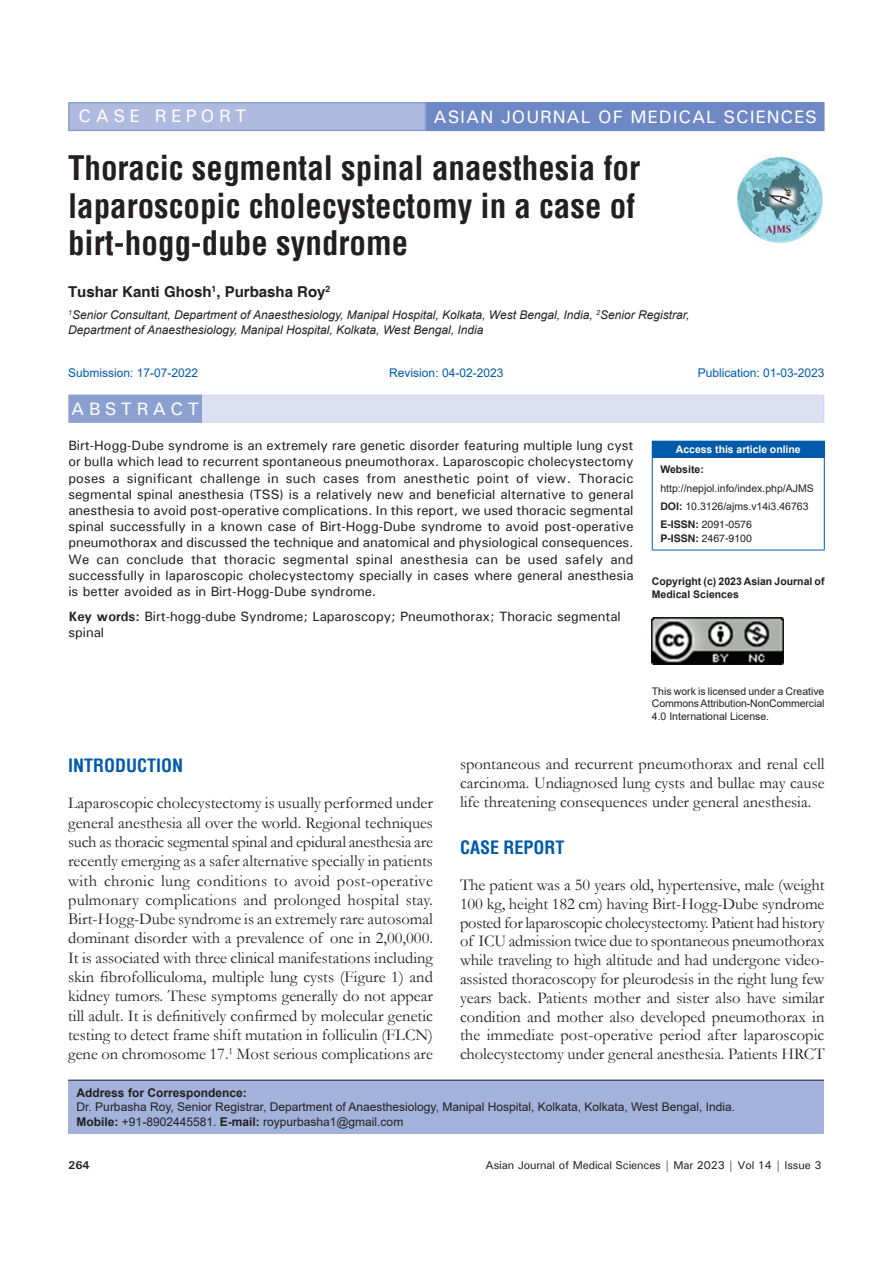
<style>
.page{position:relative;width:893px;height:1263px;background:#fff}
.page>*{position:absolute;margin:0;border:0;box-sizing:border-box;transform-origin:0 0}
.AT{font:700 condensed 33px/37.5px "Helvetica";color:#231f20}
.AH{font:500 18px "Univers";letter-spacing:.05em;color:#fff}
.TX{font:700 condensed 18px "Helvetica";color:#015aaa}
.AH-2{font:500 18px "Univers";letter-spacing:.25em;color:#fff}
.ABSH{font:500 18px "Univers";letter-spacing:.25em;color:#fff}
.TX-2{font:16.5px/19.4px "Garamond";color:#231f20;text-align:justify}
.AU{font:700 15px "Helvetica";color:#231f20}
.ABS{font:500 13.5px/16.2px "Univers";color:#231f20;text-align:justify}
.KWD{font:500 13.5px/16.2px "Univers";color:#231f20}
.ADD{font:12px/14.4px "Arial";color:#231f20}
.AFF{font:italic 12px/14.4px "Arial";color:#231f20}
.HIS{font:12px "Arial";color:#015aaa}
.t1{font:500 11.25px "Univers";letter-spacing:-.01em;color:#231f20}
.t2{font:700 11.25px "Univers";color:#231f20}
.License{font:10.5px/12.6px "Arial";letter-spacing:-.01em;color:#231f20;text-align:justify}
.License-2{font:700 10.5px/12.6px "Arial";color:#231f20}
.Web{font:10.5px/18.8px "Arial";color:#231f20}
.ISSN{font:10.5px/14.2px "Helvetica";color:#231f20}
.DOI{font:10.5px "Arial";color:#231f20}
.t3{font:700 10.5px "Arial";letter-spacing:-.005em;color:#fff}
.s1{font-weight:700}
</style>
<div class="page">
<div style="left:68px;top:1080px;width:756px;height:54px;background:#a3b2da"></div>
<hr style="left:68px;top:1080px;width:756px;height:1px;background:#231f20">
<img style="left:737px;top:157px;width:86px;height:86px">
<div style="left:69px;top:103px;width:356px;height:27px;background:#aebade"></div>
<div style="left:68px;top:102px;width:358px;height:29px;border:2px solid #8b9fd1"></div>
<div style="left:427px;top:103px;width:397px;height:27px;background:#6d88c5"></div>
<div style="left:426px;top:102px;width:398px;height:29px;border:2px solid #6d88c5"></div>
<div style="left:69px;top:395px;width:755px;height:28px;background:#dbe1f1"></div>
<div style="left:69px;top:395px;width:132px;height:27px;background:#8b9fd1"></div>
<div style="left:68px;top:395px;width:134px;height:28px;border:2px solid #8b9fd1"></div>
<div style="left:652px;top:441px;width:172px;height:16px;background:#015aaa"></div>
<svg style="left:824px;top:441px;width:1px;height:16px"></svg>
<hr style="left:652px;top:458px;width:1px;height:92px;background:#015aaa">
<hr style="left:652px;top:457px;width:173px;height:1px;background:#015aaa">
<hr style="left:824px;top:458px;width:1px;height:92px;background:#015aaa">
<hr style="left:652px;top:550px;width:173px;height:1px;background:#015aaa">
<img style="left:652px;top:618px;width:132px;height:46px">
<p class="AH-2" style="left:79px;top:105px;width:169px">CASE REPORT</p>
<p class="AH" style="left:434px;top:105px;width:385px">ASIAN JOURNAL OF MEDICAL SCIENCES</p>
<p class="AT" style="left:68px;top:149px;width:573px">Thoracic segmental spinal anaesthesia for laparoscopic cholecystectomy in a case of birt-hogg-dube syndrome</p>
<p class="AU" style="left:68px;top:282px;width:264px">Tushar Kanti Ghosh<sup>1</sup>, Purbasha Roy<sup>2</sup></p>
<p class="AFF" style="left:68px;top:308px;width:623px"><sup>1</sup>Senior Consultant, Department of Anaesthesiology, Manipal Hospital, Kolkata, West Bengal, India, <sup>2</sup>Senior Registrar,<br>Department of Anaesthesiology, Manipal Hospital, Kolkata, West Bengal, India</p>
<p class="HIS" style="left:68px;top:364px;width:132px">Submission: 17-07-2022</p>
<p class="HIS" style="left:389px;top:364px;width:116px">Revision: 04-02-2023</p>
<p class="HIS" style="left:698px;top:364px;width:128px">Publication: 01-03-2023</p>
<p class="ABSH" style="left:71px;top:397px;width:129px">ABSTRACT</p>
<p class="ABS" style="left:68px;top:437px;width:567px">Birt-Hogg-Dube syndrome is an extremely rare genetic disorder featuring multiple lung cyst or bulla which lead to recurrent spontaneous pneumothorax. Laparoscopic cholecystectomy poses a significant challenge in such cases from anesthetic point of view. Thoracic segmental spinal anesthesia (TSS) is a relatively new and beneficial alternative to general anesthesia to avoid post-operative complications. In this report, we used thoracic segmental spinal successfully in a known case of Birt-Hogg-Dube syndrome to avoid post-operative pneumothorax and discussed the technique and anatomical and physiological consequences.<br>We can conclude that thoracic segmental spinal anesthesia can be used safely and successfully in laparoscopic cholecystectomy specially in cases where general anesthesia is better avoided as in Birt-Hogg-Dube syndrome.</p>
<p class="KWD" style="left:68px;top:608px;width:554px"><span class="s1">Key words:</span> Birt-hogg-dube Syndrome; Laparoscopy; Pneumothorax; Thoracic segmental spinal</p>
<p class="t3" style="left:676px;top:442px;width:126px">Access this article online</p>
<p class="Web" style="left:660px;top:460px;width:155px"><span class="s1">Website: </span>http://nepjol.info/index.php/AJMS</p>
<p class="DOI" style="left:660px;top:499px;width:150px"><span class="s1">DOI:</span> 10.3126/ajms.v14i3.46763</p>
<p class="ISSN" style="left:660px;top:517px;width:93px"><span class="s1">E-ISSN:</span> 2091-0576<br><span class="s1">P-ISSN:</span> 2467-9100</p>
<p class="License-2" style="left:652px;top:575px;width:174px">Copyright (c) 2023 Asian Journal of<br>Medical Sciences</p>
<p class="License" style="left:652px;top:685px;width:174px">This work is licensed under a Creative Commons Attribution-NonCommercial 4.0 International License.</p>
<p class="TX" style="left:68px;top:753px;width:117px">INTRODUCTION</p>
<p class="TX-2" style="left:68px;top:793px;width:366px">Laparoscopic cholecystectomy is usually performed under general anesthesia all over the world. Regional techniques such as thoracic segmental spinal and epidural anesthesia are recently emerging as a safer alternative specially in patients with chronic lung conditions to avoid post-operative pulmonary complications and prolonged hospital stay.<br>Birt-Hogg-Dube syndrome is an extremely rare autosomal dominant disorder with a prevalence of one in 2,00,000.<br>It is associated with three clinical manifestations including skin fibrofolliculoma, multiple lung cysts (Figure 1) and kidney tumors. These symptoms generally do not appear till adult. It is definitively confirmed by molecular genetic testing to detect frame shift mutation in folliculin (FLCN) gene on chromosome 17.<sup>1</sup> Most serious complications are</p>
<p class="TX-2" style="left:460px;top:754px;width:366px;line-height:18.8px">spontaneous and recurrent pneumothorax and renal cell carcinoma. Undiagnosed lung cysts and bullae may cause life threatening consequences under general anesthesia.</p>
<h1 class="TX" style="left:460px;top:835px;width:106px">CASE REPORT</h1>
<p class="TX-2" style="left:460px;top:875px;width:366px;line-height:18.8px">The patient was a 50 years old, hypertensive, male (weight 100 kg, height 182 cm) having Birt-Hogg-Dube syndrome posted for laparoscopic cholecystectomy. Patient had history of ICU admission twice due to spontaneous pneumothorax while traveling to high altitude and had undergone video&shy;assisted thoracoscopy for pleurodesis in the right lung few years back. Patients mother and sister also have similar condition and mother also developed pneumothorax in the immediate post-operative period after laparoscopic cholecystectomy under general anesthesia. Patients HRCT</p>
<p class="ADD" style="left:77px;top:1085px;width:660px"><span class="s1">Address for Correspondence:<br></span>Dr. Purbasha Roy, Senior Registrar, Department of Anaesthesiology, Manipal Hospital, Kolkata, Kolkata, West Bengal, India.<br><span class="s1">Mobile:</span> +91-8902445581. <span class="s1">E-mail:</span> roypurbasha1@gmail.com</p>
<p class="t2" style="left:68px;top:1158px;width:23px">264</p>
<p class="t1" style="left:486px;top:1157px;width:337px">Asian Journal of Medical Sciences | Mar 2023 | Vol 14 | Issue 3</p>
</div>
